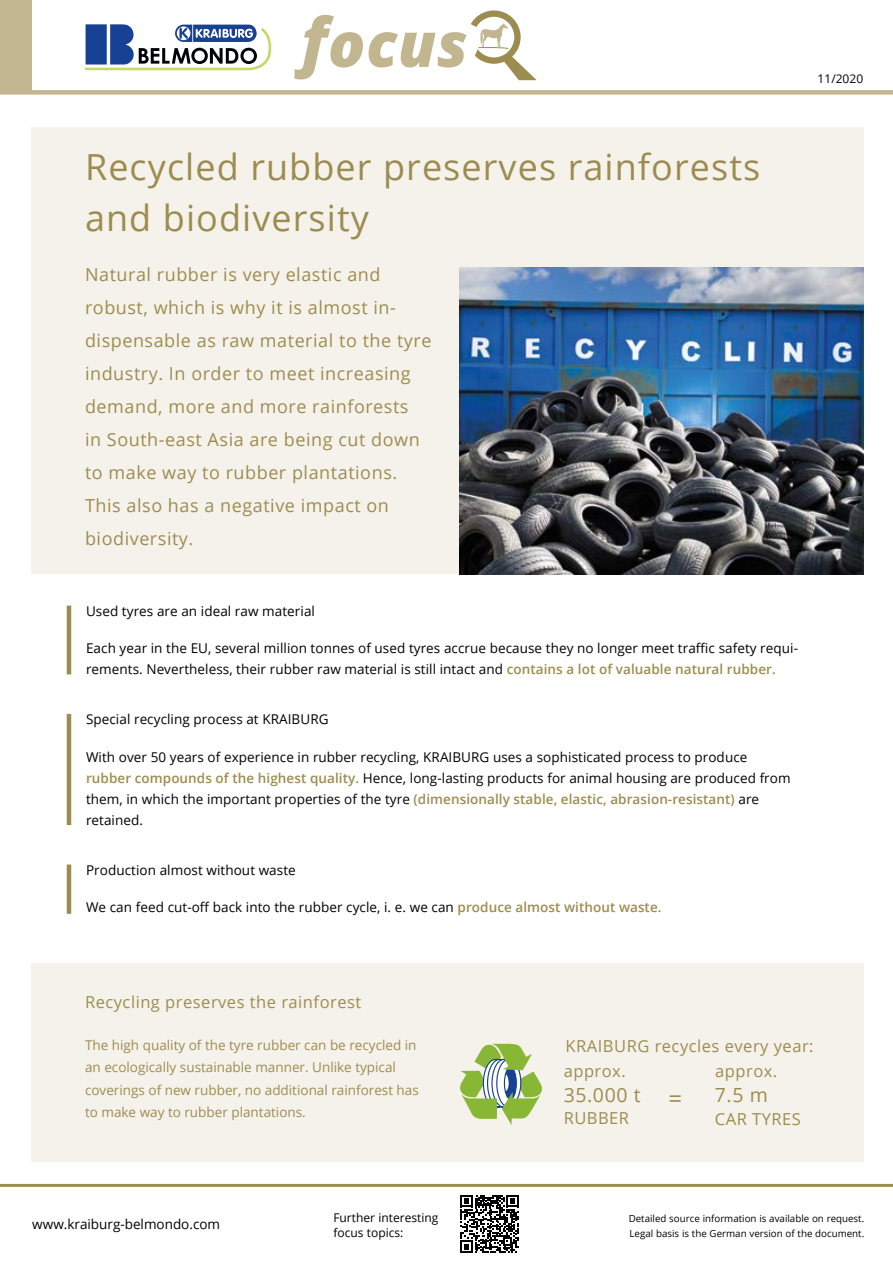
<style>
.page{position:relative;width:893px;height:1263px;background:#fff}
.page>*{position:absolute;margin:0;border:0;box-sizing:border-box;transform-origin:0 0}
.t1{font:italic 800 61.8px "Open Sans";color:#c2b691}
.t2{font:36px/51px "Open Sans";letter-spacing:.03em;color:#9d8c4f}
.t3{font:24px "Open Sans";color:#9d8c4f}
.t4{font:19.5px "Open Sans";color:#9d8c4f}
.t5{font:18px/33px "Open Sans";letter-spacing:.03em;color:#9d8c4f}
.t6{font:16.5px/25px "Open Sans";letter-spacing:.03em;color:#9d8c4f}
.t7{font:13.5px/21px "Open Sans";letter-spacing:.005em;color:#000}
.t8{font:13.5px/22.5px "Open Sans";color:#9d8c4f}
.t9{font:12px/15px "Open Sans";color:#000}
.t10{font:9.75px/15px "Open Sans";color:#000}
.s1{font-size:64.35px}
.s2{font-weight:600;color:#9d8c4f}
</style>
<div class="page">
<div style="left:31px;top:963px;width:832px;height:199px;background:#f5f2ec"></div>
<div style="left:31px;top:128px;width:832px;height:446px;background:#f5f2ec"></div>
<hr style="left:67px;top:606px;width:4px;height:68px;background:#9d8c4f">
<hr style="left:67px;top:714px;width:4px;height:111px;background:#9d8c4f">
<hr style="left:67px;top:864px;width:4px;height:50px;background:#9d8c4f">
<img style="left:459px;top:267px;width:404px;height:307px">
<svg style="left:460px;top:1044px;width:82px;height:81px"></svg>
<hr style="left:0;top:1184px;width:893px;height:3px;background:#9d8c4f">
<div style="left:0;top:90px;width:893px;height:5px;background:#c2b691"></div>
<div style="left:0;top:0;width:32px;height:94px;background:#c2b691"></div>
<div style="left:467px;top:10px;width:54px;height:54px;border:6px solid #9d8c4f;border-radius:50%"></div>
<svg style="left:502px;top:55px;width:35px;height:25px"></svg>
<svg style="left:478px;top:23px;width:31px;height:26px"></svg>
<svg style="left:86px;top:24px;width:186px;height:47px"></svg>
<svg style="left:461px;top:1195px;width:57px;height:58px"></svg>
<h1 class="t1" style="left:301px;top:-3px;width:168px"><span class="s1">f</span>ocus</h1>
<p class="t9" style="left:818px;top:70px;width:47px">11/2020</p>
<h2 class="t2" style="left:85px;top:140px;width:677px">Recycled rubber preserves rainforests and biodiversity</h2>
<p class="t5" style="left:85px;top:258px;width:348px">Natural rubber is very elastic and robust, which is why it is almost in&shy;dispensable as raw material to the tyre industry. In order to meet increasing demand, more and more rainforests<br>in South-east Asia are being cut down to make way to rubber plantations.<br>This also has a negative impact on biodiversity.</p>
<p class="t7" style="left:86px;top:600px;width:230px">Used tyres are an ideal raw material</p>
<p class="t7" style="left:86px;top:638px;width:713px">Each year in the EU, several million tonnes of used tyres accrue because they no longer meet traffic safety requi&shy;rements. Nevertheless, their rubber raw material is still intact and <span class="s2">contains a lot of valuable natural rubber.</span></p>
<p class="t7" style="left:86px;top:708px;width:244px">Special recycling process at KRAIBURG</p>
<p class="t7" style="left:86px;top:746px;width:706px">With over 50 years of experience in rubber recycling, KRAIBURG uses a sophisticated process to produce <span class="s2">rubber compounds of the highest quality.</span> Hence, long-lasting products for animal housing are produced from them, in which the important properties of the tyre <span class="s2">(dimensionally stable, elastic, abrasion-resistant)</span> are retained.</p>
<p class="t7" style="left:86px;top:859px;width:211px">Production almost without waste</p>
<p class="t7" style="left:86px;top:897px;width:577px">We can feed cut-off back into the rubber cycle, i. e. we can <span class="s2">produce almost without waste.</span></p>
<p class="t6" style="left:85px;top:989px;width:278px">Recycling preserves the rainforest</p>
<p class="t8" style="left:85px;top:1033px;width:335px">The high quality of the tyre rubber can be recycled in an ecologically sustainable manner. Unlike typical coverings of new rubber, no additional rainforest has to make way to rubber plantations.</p>
<p class="t7" style="left:32px;top:1214px;width:189px">www.kraiburg-belmondo.com</p>
<p class="t9" style="left:333px;top:1210px;width:107px">Further interesting focus topics:</p>
<p class="t6" style="left:564px;top:1033px;width:251px">KRAIBURG recycles every year: approx.</p>
<p class="t6" style="left:715px;top:1058px;width:64px">approx.</p>
<h3 class="t4" style="left:564px;top:1081px;width:79px">35.000 t</h3>
<p class="t6" style="left:564px;top:1105px;width:67px">RUBBER</p>
<h3 class="t3" style="left:668px;top:1081px;width:15px">=</h3>
<h3 class="t4" style="left:715px;top:1081px;width:55px">7.5 m</h3>
<p class="t6" style="left:715px;top:1106px;width:88px">CAR TYRES</p>
<p class="t10" style="left:629px;top:1210px;width:237px">Detailed source information is available on request.<br>Legal basis is the German version of the document.</p>
</div>
